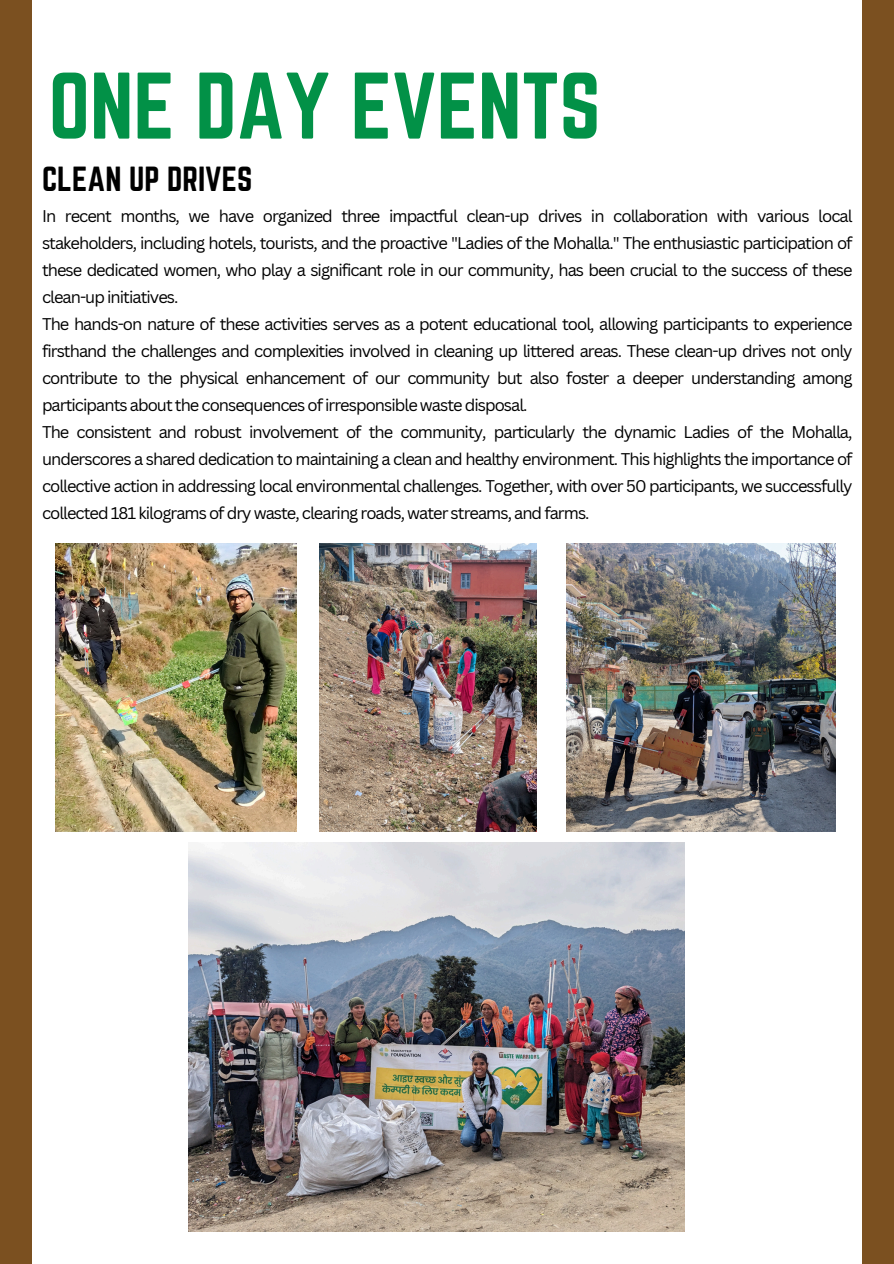
<style>
.page{position:relative;width:894px;height:1264px;background:#fff}
.page>*{position:absolute;margin:0;border:0;box-sizing:border-box;transform-origin:0 0}
.t1{font:82.5px "Norwester";color:#029147}
.t2{font:30.45px "Norwester";color:#000}
.t3{font:16.5px/27px "Canva Sans";letter-spacing:-.06em;color:#000;text-align:justify}
</style>
<div class="page">
<div style="left:0;top:0;width:32px;height:1263px;background:#7b5020"></div>
<div style="left:862px;top:0;width:31px;height:1263px;background:#7b5020"></div>
<img style="left:320px;top:543px;width:216px;height:288px">
<img style="left:188px;top:842px;width:496px;height:389px">
<img style="left:55px;top:543px;width:241px;height:288px">
<img style="left:566px;top:543px;width:269px;height:288px">
<p class="t1" style="left:49px;top:56px;width:553px">ONE DAY EVENTS</p>
<p class="t2" style="left:42px;top:161px;width:212px">CLEAN UP DRIVES</p>
<p class="t3" style="left:42px;top:202px;width:811px">In recent months, we have organized three impactful clean-up drives in collaboration with various local stakeholders, including hotels, tourists, and the proactive "Ladies of the Mohalla." The enthusiastic participation of these dedicated women, who play a significant role in our community, has been crucial to the success of these clean-up initiatives.</p>
<p class="t3" style="left:42px;top:310px;width:811px">The hands-on nature of these activities serves as a potent educational tool, allowing participants to experience firsthand the challenges and complexities involved in cleaning up littered areas. These clean-up drives not only contribute to the physical enhancement of our community but also foster a deeper understanding among participants about the consequences of irresponsible waste disposal.</p>
<p class="t3" style="left:42px;top:418px;width:811px">The consistent and robust involvement of the community, particularly the dynamic Ladies of the Mohalla, underscores a shared dedication to maintaining a clean and healthy environment. This highlights the importance of collective action in addressing local environmental challenges. Together, with over 50 participants, we successfully collected 181 kilograms of dry waste, clearing roads, water streams, and farms.</p>
</div>
